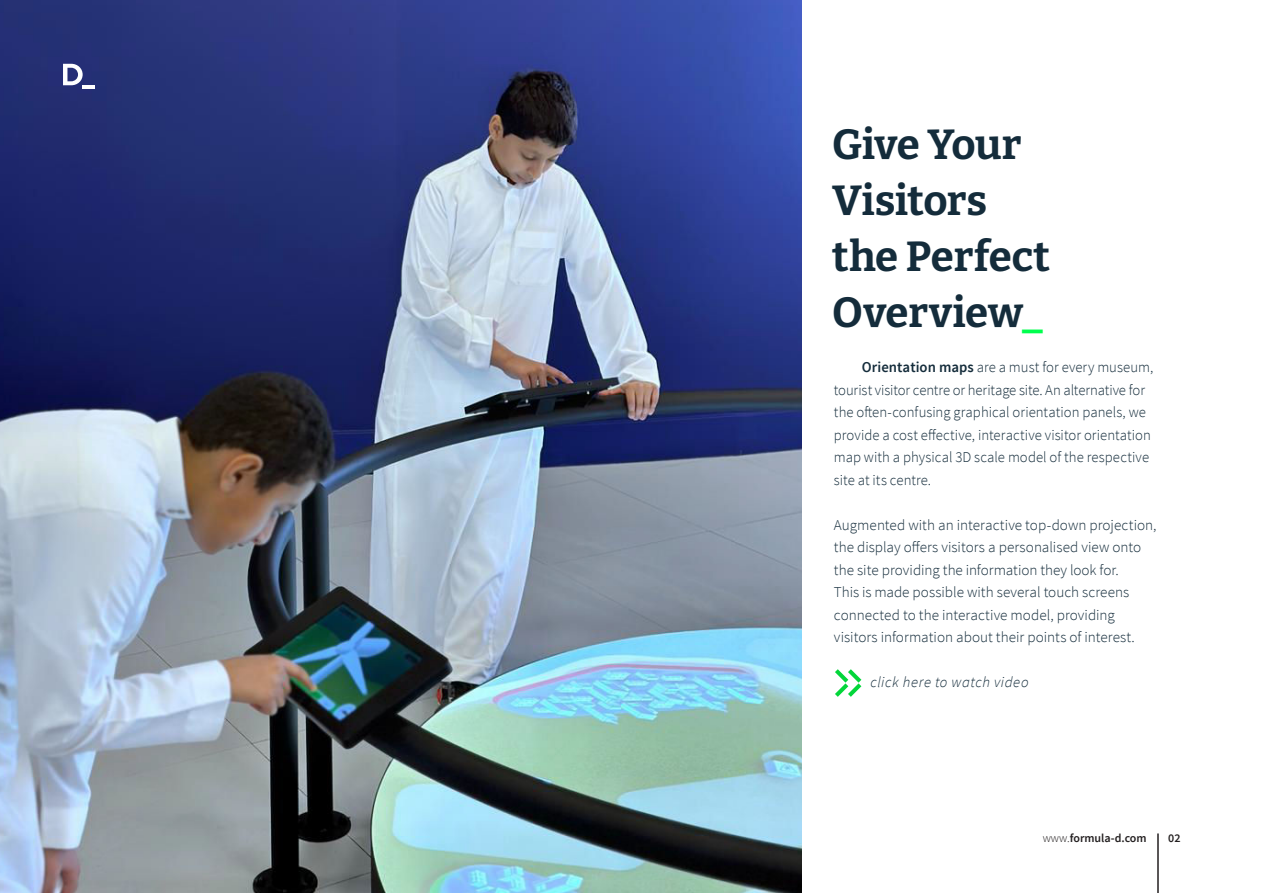
<style>
.page{position:relative;width:1263px;height:893px;background:#fff}
.page>*{position:absolute;margin:0;border:0;box-sizing:border-box;transform-origin:0 0}
.t1{font:700 42px/55.8px "Bitter";letter-spacing:-.01em;color:#142c3b}
.t2{font:300 15px/22.5px "Source Sans Pro";color:#142c3b}
.t3{font:italic 300 15px "Source Sans Pro";letter-spacing:.035em;color:#142c3b}
.t4{font:600 12px "Source Sans Pro";color:#231f20}
.s1{color:#00ff4e}
.s2{font-weight:600}
.s3{font-weight:300}
</style>
<div class="page">
<img style="left:0;top:0;width:801px;height:893px">
<hr style="left:83px;top:85px;width:12px;height:4px;background:#fff">
<svg style="left:63px;top:64px;width:20px;height:21px"></svg>
<svg style="left:835px;top:669px;width:26px;height:28px"></svg>
<hr style="left:1157px;top:833px;width:1px;height:60px;background:#231f20">
<h1 class="t1" style="left:832px;top:120px;width:219px">Give Your<br>Visitors the Perfect<br>Overview<span class="s1">_</span></h1>
<p class="t2" style="left:834px;top:357px;width:321px;text-indent:28px"><span class="s2">Orientation maps</span> are a must for every museum, tourist visitor centre or heritage site. An alternative for the often-confusing graphical orientation panels, we provide a cost effective, interactive visitor orientation map with a physical 3D scale model of the respective site at its centre.</p>
<p class="t2" style="left:834px;top:514px;width:324px">Augmented with an interactive top-down projection, the display offers visitors a personalised view onto the site providing the information they look for.<br>This is made possible with several touch screens connected to the interactive model, providing visitors information about their points of interest.</p>
<p class="t3" style="left:870px;top:676px;width:160px">click here to watch video</p>
<p class="t4" style="left:1043px;top:833px;width:106px"><span class="s3">www.</span>formula-d.com</p>
<p class="t4" style="left:1168px;top:834px;width:14px">02</p>
</div>
